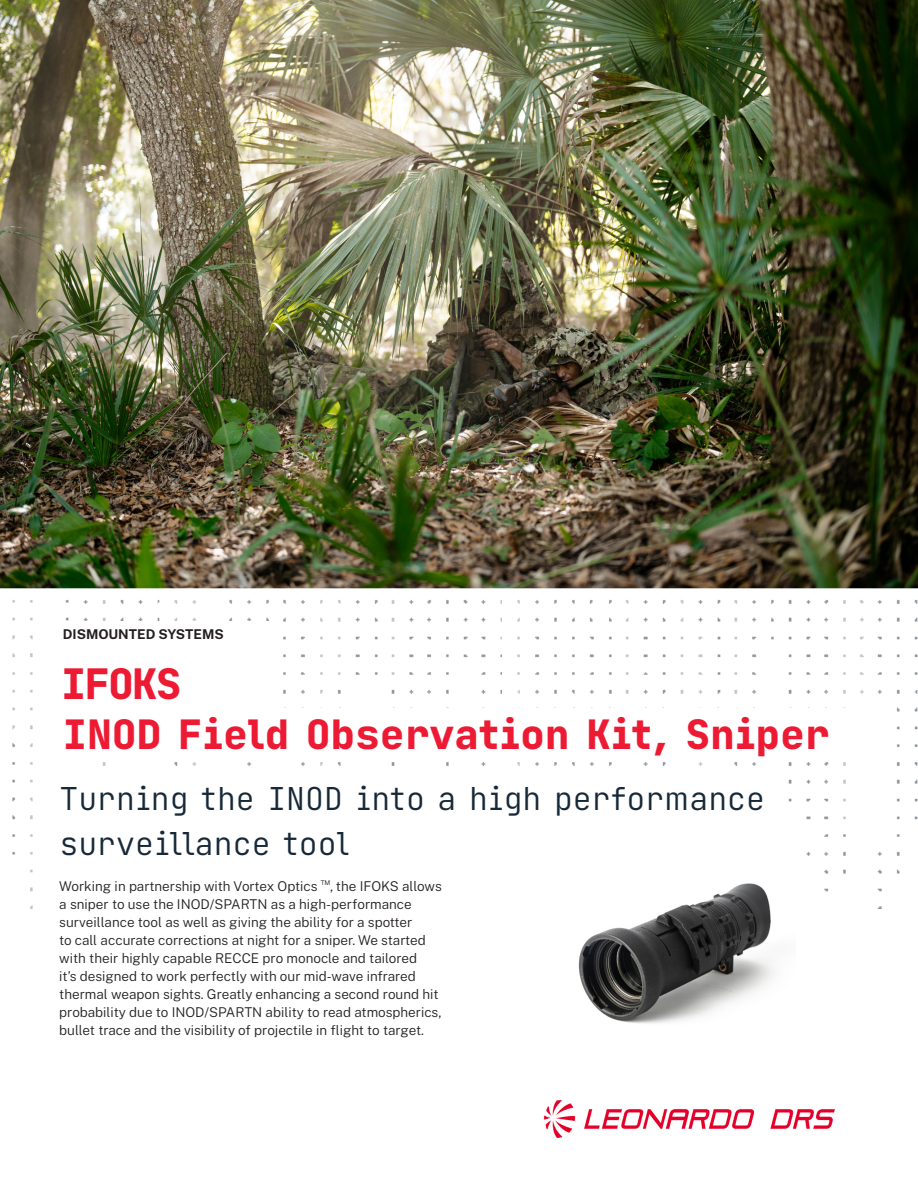
<style>
.page{position:relative;width:918px;height:1188px;background:#fff}
.page>*{position:absolute;margin:0;border:0;box-sizing:border-box;transform-origin:0 0}
.t1{font:800 42px "Tekne LDO";letter-spacing:-.035em;color:#ed1a33}
.t2{font:800 40.5px "Tekne LDO";letter-spacing:.01em;color:#ed1a33}
.Main_sub-title{font:300 31.5px/45px "Tekne LDO";color:#172938}
.Paragraph_Text{font:300 13.5px/18px "Public Sans";color:#231f20}
.Front_Page_Text_Bold{font:700 13.5px "Public Sans";color:#231f20}
</style>
<div class="page">
<img style="left:0;top:0;width:918px;height:908px">
<div style="left:63px;top:621px;width:218px;height:36px;background:#fff"></div>
<div style="left:61px;top:656px;width:220px;height:53px;background:#fff"></div>
<div style="left:59px;top:875px;width:387px;height:203px;background:#fff"></div>
<div style="left:60px;top:771px;width:717px;height:104px;background:#fff"></div>
<div style="left:63px;top:708px;width:791px;height:54px;background:#fff"></div>
<img style="left:459px;top:880px;width:337px;height:144px">
<img style="left:543px;top:1100px;width:292px;height:38px">
<p class="Front_Page_Text_Bold" style="left:63px;top:624px;width:162px">DISMOUNTED SYSTEMS</p>
<p class="t1" style="left:61px;top:652px;width:122px">IFOKS</p>
<p class="t2" style="left:63px;top:704px;width:768px">INOD Field Observation Kit, Sniper</p>
<p class="Main_sub-title" style="left:60px;top:776px;width:707px">Turning the INOD into a high performance surveillance tool</p>
<p class="Paragraph_Text" style="left:59px;top:877px;width:384px">Working in partnership with Vortex Optics <sup>™</sup>, the IFOKS allows a sniper to use the INOD/SPARTN as a high-performance surveillance tool as well as giving the ability for a spotter<br>to call accurate corrections at night for a sniper. We started with their highly capable RECCE pro monocle and tailored<br>it’s designed to work perfectly with our mid-wave infrared thermal weapon sights. Greatly enhancing a second round hit probability due to INOD/SPARTN ability to read atmospherics, bullet trace and the visibility of projectile in flight to target.</p>
</div>
